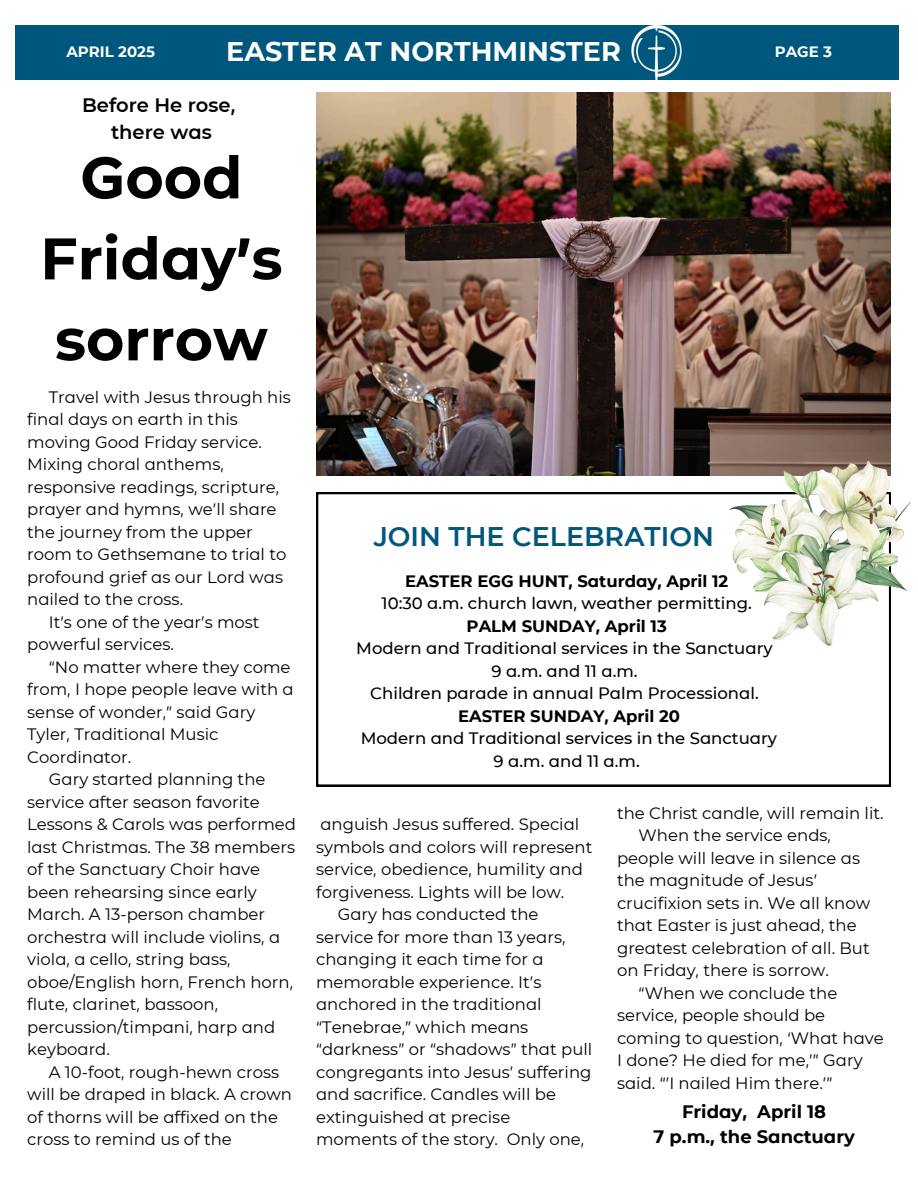
<style>
.page{position:relative;width:918px;height:1188px;background:#fff}
.page>*{position:absolute;margin:0;border:0;box-sizing:border-box;transform-origin:0 0}
.t1{font:700 58.5px/81px "CMG Sans";color:#000;text-align:center}
.t2{font:700 27px "CMG Sans";color:#fff}
.t3{font:600 27px "CMG Sans";color:#00577d}
.t4{font:600 19.5px/27px "CMG Sans";color:#000;text-align:center}
.t5{font:700 18px/24.8px "CMG Sans";color:#000;text-align:center}
.t6{font:16.5px/22.5px "CMG Sans";color:#000}
.t7{font:500 16.5px/22.5px "CMG Sans";color:#000;text-align:center}
.t8{font:700 15px "CMG Sans";color:#fff}
.s1{font-weight:700}
</style>
<div class="page">
<div style="left:15px;top:25px;width:884px;height:55px;background:#00577d"></div>
<img style="left:316px;top:93px;width:575px;height:382px">
<svg style="left:316px;top:492px;width:575px;height:295px"></svg>
<img style="left:631px;top:25px;width:51px;height:55px">
<img style="left:730px;top:462px;width:181px;height:183px">
<h4 class="t8" style="left:67px;top:42px;width:90px">APRIL 2025</h4>
<p class="t2" style="left:226px;top:35px;width:396px">EASTER AT NORTHMINSTER</p>
<p class="t4" style="left:82px;top:91px;width:155px">Before He rose, there was</p>
<p class="t8" style="left:775px;top:42px;width:59px">PAGE 3</p>
<p class="t1" style="left:40px;top:137px;width:244px">Good<br>Friday’s sorrow</p>
<h3 class="t6" style="left:27px;top:385px;width:265px;text-indent:22px">Travel with Jesus through his final days on earth in this moving Good Friday service.<br>Mixing choral anthems, responsive readings, scripture, prayer and hymns, we’ll share the journey from the upper room to Gethsemane to trial to profound grief as our Lord was nailed to the cross.</h3>
<h1 class="t6" style="left:27px;top:610px;width:234px;text-indent:22px">It’s one of the year’s most powerful services.</h1>
<h3 class="t6" style="left:27px;top:655px;width:268px;text-indent:22px">“No matter where they come from, I hope people leave with a sense of wonder,” said Gary<br>Tyler, Traditional Music<br>Coordinator.</h3>
<p class="t6" style="left:27px;top:768px;width:270px;text-indent:22px">Gary started planning the service after season favorite<br>Lessons &amp; Carols was performed last Christmas. The 38 members of the Sanctuary Choir have been rehearsing since early<br>March. A 13-person chamber orchestra will include violins, a viola, a cello, string bass, oboe/English horn, French horn, flute, clarinet, bassoon, percussion/timpani, harp and keyboard.</p>
<p class="t6" style="left:27px;top:1060px;width:266px;text-indent:22px">A 10-foot, rough-hewn cross will be draped in black. A crown of thorns will be affixed on the cross to remind us of the</p>
<h4 class="t3" style="left:374px;top:520px;width:342px">JOIN THE CELEBRATION</h4>
<p class="t7" style="left:356px;top:569px;width:422px"><span class="s1">EASTER EGG HUNT, Saturday, April 12<br></span>10:30 a.m. church lawn, weather permitting.<br><span class="s1">PALM SUNDAY, April 13<br></span>Modern and Traditional services in the Sanctuary 9 a.m. and 11 a.m.<br>Children parade in annual Palm Processional.<br><span class="s1">EASTER SUNDAY, April 20<br></span>Modern and Traditional services in the Sanctuary 9 a.m. and 11 a.m.</p>
<p class="t6" style="left:316px;top:813px;width:278px">anguish Jesus suffered. Special symbols and colors will represent service, obedience, humility and forgiveness. Lights will be low.</p>
<p class="t6" style="left:316px;top:903px;width:251px;text-align:center">Gary has conducted the service for more than 13 years,</p>
<p class="t6" style="left:316px;top:948px;width:278px">changing it each time for a memorable experience. It’s anchored in the traditional “Tenebrae,” which means “darkness” or “shadows” that pull congregants into Jesus’ suffering and sacrifice. Candles will be extinguished at precise moments of the story. Only one,</p>
<p class="t6" style="left:617px;top:801px;width:268px">the Christ candle, will remain lit.</p>
<h2 class="t6" style="left:617px;top:824px;width:255px;text-indent:22px">When the service ends, people will leave in silence as the magnitude of Jesus’ crucifixion sets in. We all know that Easter is just ahead, the greatest celebration of all. But on Friday, there is sorrow.</h2>
<h5 class="t6" style="left:617px;top:981px;width:268px;text-indent:22px">“When we conclude the service, people should be coming to question, ‘What have<br>I done? He died for me,’” Gary said. “’I nailed Him there.’”</h5>
<p class="t5" style="left:653px;top:1099px;width:203px">Friday, April 18<br>7 p.m., the Sanctuary</p>
</div>
